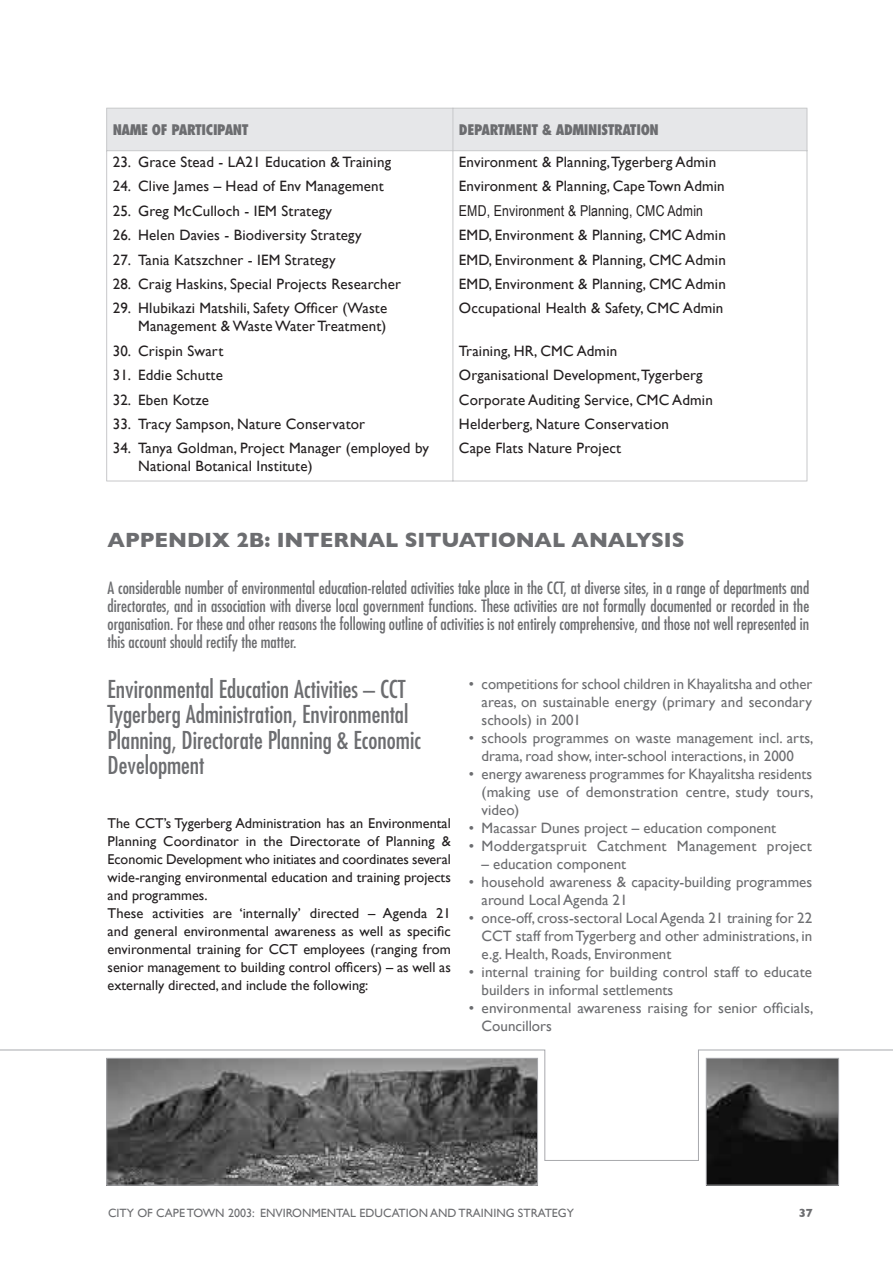
<style>
.page{position:relative;width:893px;height:1263px;background:#fff}
.page>*{position:absolute;margin:0;border:0;box-sizing:border-box;transform-origin:0 0}
.t1{font:condensed 24px/25.5px "Futura";color:#6c6d70}
.t2{font:700 21px "Gill Sans";color:#6c6d70}
.t3{font:condensed 16.5px/18px "Futura";color:#6c6d70;text-align:justify}
.t4{font:15px/24.5px "Gill Sans";letter-spacing:.01em;color:#231f20}
.t5{font:15px/18px "Gill Sans";color:#6c6d70;text-align:justify}
.t6{font:15px "Arial Narrow";letter-spacing:.01em;color:#231f20}
.t7{font:14.25px/18px "Gill Sans";color:#231f20}
.t8{font:800 condensed 14.25px "Futura";letter-spacing:-.025em;color:#6c6d70}
.t9{font:12px "Gill Sans";color:#6c6d70}
.t10{font:700 12px "Gill Sans";color:#6c6d70}
</style>
<div class="page">
<svg style="left:107px;top:151px;width:700px;height:330px"></svg>
<hr style="left:106px;top:151px;width:1px;height:330px;background:#c7c8ca">
<div style="left:106px;top:108px;width:702px;height:43px;background:#e6e7e9"></div>
<hr style="left:453px;top:151px;width:1px;height:330px;background:#c7c8ca">
<hr style="left:807px;top:151px;width:1px;height:330px;background:#c7c8ca">
<hr style="left:106px;top:481px;width:347px;height:1px;background:#c7c8ca">
<hr style="left:453px;top:481px;width:354px;height:1px;background:#c7c8ca">
<img style="left:108px;top:1161px;width:428px;height:22px">
<div style="left:708px;top:1161px;width:129px;height:22px;background:#0d0d0d"></div>
<svg style="left:0;top:1049px;width:893px;height:112px"></svg>
<p class="t8" style="left:113px;top:121px;width:138px">NAME OF PARTICIPANT</p>
<p class="t8" style="left:459px;top:121px;width:201px">DEPARTMENT &amp; ADMINISTRATION</p>
<p class="t4" style="left:113px;top:150px;width:280px">23. Grace Stead - LA21 Education &amp; Training</p>
<p class="t4" style="left:113px;top:174px;width:273px">24. Clive James – Head of Env Management</p>
<p class="t4" style="left:113px;top:198px;width:221px">25. Greg McCulloch - IEM Strategy</p>
<p class="t4" style="left:113px;top:223px;width:250px">26. Helen Davies - Biodiversity Strategy</p>
<p class="t4" style="left:113px;top:247px;width:224px">27. Tania Katszchner - IEM Strategy</p>
<p class="t4" style="left:113px;top:272px;width:290px">28. Craig Haskins, Special Projects Researcher</p>
<p class="t4" style="left:113px;top:299px;width:276px;line-height:18px;text-align:right">29. Hlubikazi Matshili, Safety Officer (Waste<br>Management &amp; Waste Water Treatment)</p>
<p class="t4" style="left:113px;top:338px;width:112px">30. Crispin Swart</p>
<p class="t4" style="left:113px;top:363px;width:112px">31. Eddie Schutte</p>
<p class="t4" style="left:113px;top:387px;width:98px">32. Eben Kotze</p>
<p class="t4" style="left:113px;top:411px;width:254px">33. Tracy Sampson, Nature Conservator</p>
<p class="t4" style="left:138px;top:439px;width:292px;line-height:18px;text-indent:-26px">34. Tanya Goldman, Project Manager (employed by<br>National Botanical Institute)</p>
<p class="t4" style="left:459px;top:150px;width:267px">Environment &amp; Planning, Tygerberg Admin<br>Environment &amp; Planning, Cape Town Admin</p>
<p class="t6" style="left:459px;top:202px;width:246px">EMD, Environment &amp; Planning, CMC Admin</p>
<p class="t4" style="left:459px;top:223px;width:268px;text-align:justify">EMD, Environment &amp; Planning, CMC Admin EMD, Environment &amp; Planning, CMC Admin EMD, Environment &amp; Planning, CMC Admin Occupational Health &amp; Safety, CMC Admin</p>
<p class="t4" style="left:459px;top:338px;width:255px">Training, HR, CMC Admin<br>Organisational Development, Tygerberg<br>Corporate Auditing Service, CMC Admin<br>Helderberg, Nature Conservation<br>Cape Flats Nature Project</p>
<h2 class="t2" style="left:108px;top:527px;width:579px">APPENDIX 2B: INTERNAL SITUATIONAL ANALYSIS</h2>
<p class="t3" style="left:108px;top:579px;width:703px">A considerable number of environmental education-related activities take place in the CCT, at diverse sites, in a range of departments and directorates, and in association with diverse local government functions. These activities are not formally documented or recorded in the organisation. For these and other reasons the following outline of activities is not entirely comprehensive, and those not well represented in this account should rectify the matter.</p>
<h1 class="t1" style="left:108px;top:676px;width:315px">Environmental Education Activities – CCT Tygerberg Administration, Environmental Planning, Directorate Planning &amp; Economic Development</h1>
<p class="t7" style="left:108px;top:814px;width:345px">The CCT’s Tygerberg Administration has an Environmental Planning Coordinator in the Directorate of Planning &amp; Economic Development who initiates and coordinates several wide-ranging environmental education and training projects and programmes.<br>These activities are ‘internally’ directed – Agenda 21 and general environmental awareness as well as specific environmental training for CCT employees (ranging from senior management to building control officers) – as well as externally directed, and include the following:</p>
<p class="t5" style="left:482px;top:675px;width:332px;text-indent:-13px">• competitions for school children in Khayalitsha and other areas, on sustainable energy (primary and secondary schools) in 2001</p>
<p class="t5" style="left:469px;top:729px;width:346px;text-align:center">• schools programmes on waste management incl. arts, drama, road show, inter-school interactions, in 2000</p>
<p class="t5" style="left:482px;top:765px;width:333px;text-indent:-13px">• energy awareness programmes for Khayalitsha residents (making use of demonstration centre, study tours, video)</p>
<p class="t5" style="left:469px;top:819px;width:309px">• Macassar Dunes project – education component</p>
<p class="t5" style="left:469px;top:837px;width:344px">• Moddergatspruit Catchment Management project</p>
<p class="t5" style="left:482px;top:855px;width:146px">– education component</p>
<p class="t5" style="left:482px;top:873px;width:332px;text-indent:-13px">• household awareness &amp; capacity-building programmes around Local Agenda 21</p>
<p class="t5" style="left:482px;top:909px;width:332px;text-indent:-13px">• once-off, cross-sectoral Local Agenda 21 training for 22<br>CCT staff from Tygerberg and other administrations, in e.g. Health, Roads, Environment</p>
<p class="t5" style="left:482px;top:963px;width:332px;text-indent:-13px">• internal training for building control staff to educate builders in informal settlements</p>
<p class="t5" style="left:482px;top:999px;width:333px;text-indent:-13px">• environmental awareness raising for senior officials,<br>Councillors</p>
<p class="t9" style="left:108px;top:1206px;width:468px">CITY OF CAPE TOWN 2003: ENVIRONMENTAL EDUCATION AND TRAINING STRATEGY</p>
<p class="t10" style="left:799px;top:1206px;width:16px">37</p>
</div>
